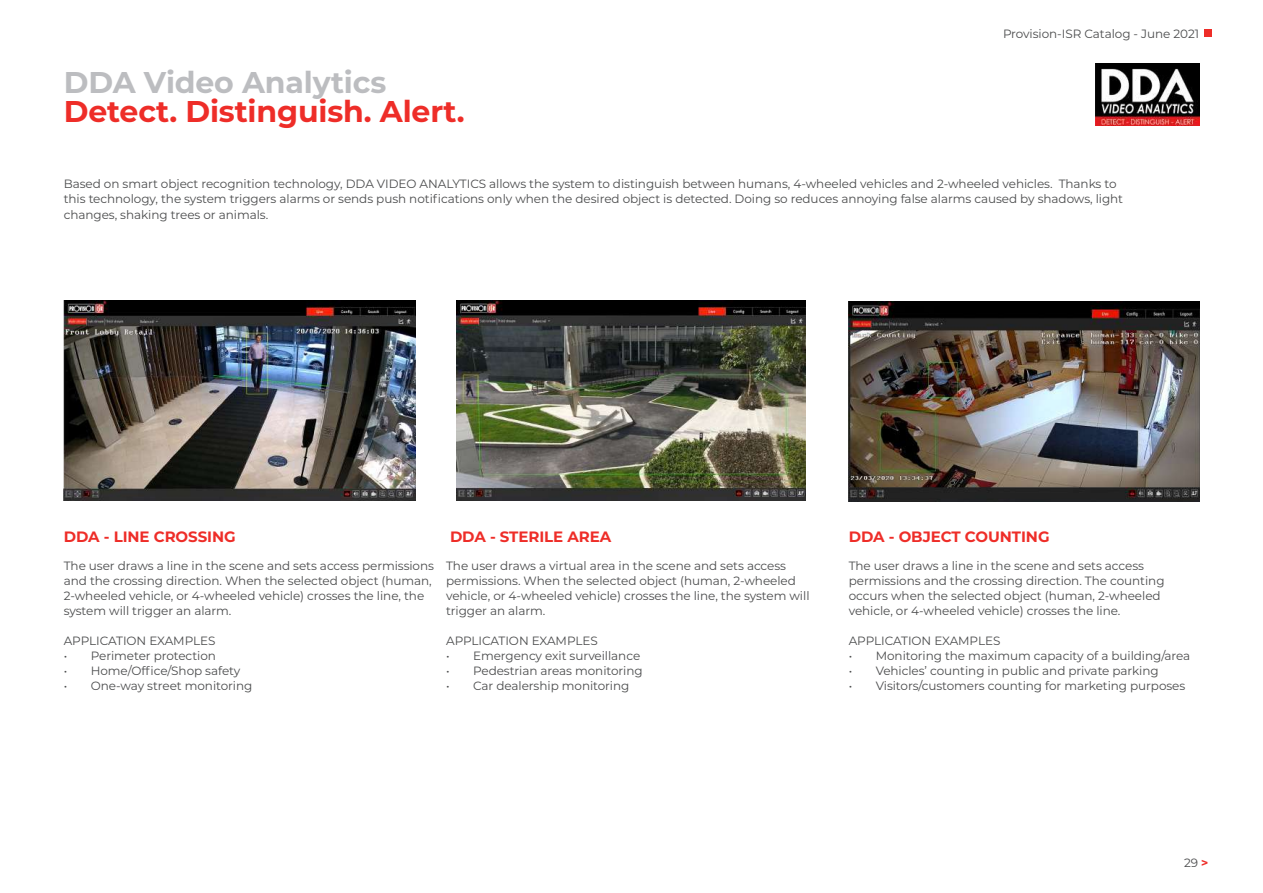
<style>
.page{position:relative;width:1263px;height:893px;background:#fff}
.page>*{position:absolute;margin:0;border:0;box-sizing:border-box;transform-origin:0 0}
.t1{font:700 30px "Montserrat";letter-spacing:-.005em;color:#ee2d28}
.t2{font:700 30px "Montserrat";letter-spacing:-.005em;color:#bcbdc0}
.t3{font:700 15px "Montserrat";letter-spacing:-.005em;color:#ee2d28}
.t4{font:12px/15px "Montserrat";letter-spacing:-.005em;color:#4b4c4d}
.s1{font-weight:700;color:#ee2d28}
</style>
<div class="page">
<img style="left:64px;top:300px;width:351px;height:200px">
<img style="left:456px;top:300px;width:349px;height:200px">
<img style="left:848px;top:302px;width:352px;height:200px">
<div style="left:1204px;top:30px;width:7px;height:7px;background:#ee2d28"></div>
<img style="left:1095px;top:64px;width:105px;height:61px">
<h1 class="t2" style="left:64px;top:61px;width:324px">DDA Video Analytics</h1>
<h1 class="t1" style="left:64px;top:90px;width:402px">Detect. Distinguish. Alert.</h1>
<p class="t4" style="left:1003px;top:26px;width:198px">Provision-ISR Catalog - June 2021</p>
<p class="t4" style="left:64px;top:176px;width:1061px">Based on smart object recognition technology, DDA VIDEO ANALYTICS allows the system to distinguish between humans, 4-wheeled vehicles and 2-wheeled vehicles. Thanks to this technology, the system triggers alarms or sends push notifications only when the desired object is detected. Doing so reduces annoying false alarms caused by shadows, light changes, shaking trees or animals.</p>
<p class="t3" style="left:64px;top:526px;width:173px">DDA - LINE CROSSING</p>
<p class="t3" style="left:450px;top:526px;width:163px">DDA - STERILE AREA</p>
<p class="t3" style="left:849px;top:526px;width:202px">DDA - OBJECT COUNTING</p>
<p class="t4" style="left:64px;top:558px;width:372px">The user draws a line in the scene and sets access permissions and the crossing direction. When the selected object (human, 2-wheeled vehicle, or 4-wheeled vehicle) crosses the line, the system will trigger an alarm.</p>
<p class="t4" style="left:64px;top:633px;width:153px">APPLICATION EXAMPLES</p>
<p class="t4" style="left:64px;top:648px;width:154px">• Perimeter protection</p>
<p class="t4" style="left:64px;top:663px;width:178px">• Home/Office/Shop safety</p>
<p class="t4" style="left:64px;top:678px;width:190px">• One-way street monitoring</p>
<p class="t4" style="left:446px;top:558px;width:365px">The user draws a virtual area in the scene and sets access permissions. When the selected object (human, 2-wheeled vehicle, or 4-wheeled vehicle) crosses the line, the system will trigger an alarm.</p>
<p class="t4" style="left:446px;top:633px;width:153px">APPLICATION EXAMPLES</p>
<p class="t4" style="left:446px;top:648px;width:196px">• Emergency exit surveillance</p>
<p class="t4" style="left:446px;top:663px;width:198px">• Pedestrian areas monitoring</p>
<p class="t4" style="left:446px;top:678px;width:185px">• Car dealership monitoring</p>
<p class="t4" style="left:849px;top:558px;width:317px">The user draws a line in the scene and sets access permissions and the crossing direction. The counting occurs when the selected object (human, 2-wheeled vehicle, or 4-wheeled vehicle) crosses the line.</p>
<p class="t4" style="left:849px;top:633px;width:153px">APPLICATION EXAMPLES</p>
<p class="t4" style="left:849px;top:648px;width:343px">• Monitoring the maximum capacity of a building/area</p>
<p class="t4" style="left:849px;top:663px;width:312px">• Vehicles’ counting in public and private parking</p>
<p class="t4" style="left:849px;top:678px;width:338px">• Visitors/customers counting for marketing purposes</p>
<p class="t4" style="left:1184px;top:855px;width:26px">29 <span class="s1">&gt;</span></p>
</div>
